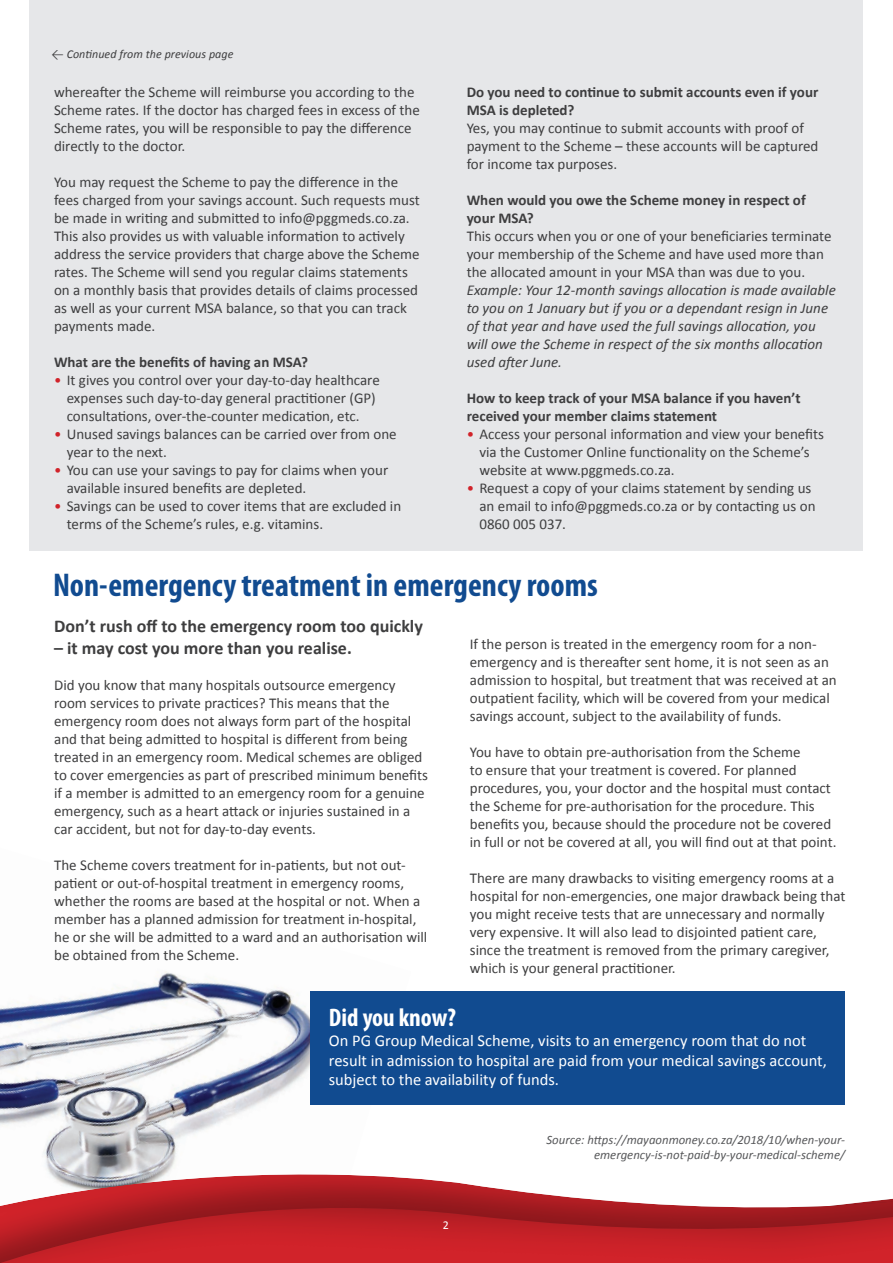
<style>
.page{position:relative;width:893px;height:1263px;background:#fff}
.page>*{position:absolute;margin:0;border:0;box-sizing:border-box;transform-origin:0 0}
.t1{font:700 condensed 33px "Myriad Pro";color:#114b90}
.t2{font:700 condensed 25.5px "Myriad Pro";color:#fff}
.t3{font:700 18px "Calibri";color:#3e3e3f}
.t4{font:16.5px/19.8px "Calibri";color:#fff}
.t5{font:15px/18px "Calibri";color:#3e3e3f}
.t6{font:700 15px/18px "Calibri";color:#3e3e3f}
.t7{font:italic 15px/18px "Calibri";color:#3e3e3f}
.t8{font:italic 12.75px/15.3px "Calibri";color:#57585a;text-align:right}
.t9{font:italic 12px "Calibri";letter-spacing:.005em;color:#3e3e3f}
.t10{font:12px "Calibri";color:#fff}
.s1{font-family:"DIN";font-style:normal}
.s2{color:#d1232a}
</style>
<div class="page">
<img style="left:0;top:971px;width:310px;height:200px">
<svg style="left:0;top:1171px;width:893px;height:92px"></svg>
<div style="left:29px;top:0;width:833px;height:551px;background:#e6e7e9"></div>
<div style="left:310px;top:991px;width:535px;height:114px;background:#114b90"></div>
<p class="t9" style="left:51px;top:47px;width:184px"><span class="s1">&lt;</span> Continued from the previous page</p>
<p class="t5" style="left:54px;top:82px;width:367px">whereafter the Scheme will reimburse you according to the Scheme rates. If the doctor has charged fees in excess of the Scheme rates, you will be responsible to pay the difference directly to the doctor.</p>
<p class="t5" style="left:54px;top:172px;width:367px">You may request the Scheme to pay the difference in the fees charged from your savings account. Such requests must be made in writing and submitted to info@pggmeds.co.za.<br>This also provides us with valuable information to actively address the service providers that charge above the Scheme rates. The Scheme will send you regular claims statements on a monthly basis that provides details of claims processed as well as your current MSA balance, so that you can track payments made.</p>
<p class="t6" style="left:54px;top:352px;width:256px">What are the benefits of having an MSA?</p>
<p class="t5" style="left:54px;top:370px;width:327px;text-align:center"><span class="s2">•</span> It gives you control over your day-to-day healthcare expenses such day-to-day general practitioner (GP) consultations, over-the-counter medication, etc.</p>
<p class="t5" style="left:67px;top:424px;width:331px;text-indent:-13px"><span class="s2">•</span> Unused savings balances can be carried over from one year to the next.</p>
<p class="t5" style="left:67px;top:460px;width:323px;text-indent:-13px"><span class="s2">•</span> You can use your savings to pay for claims when your available insured benefits are depleted.</p>
<p class="t5" style="left:67px;top:496px;width:336px;text-indent:-13px"><span class="s2">•</span> Savings can be used to cover items that are excluded in terms of the Scheme’s rules, e.g. vitamins.</p>
<p class="t6" style="left:467px;top:82px;width:353px">Do you need to continue to submit accounts even if your<br>MSA is depleted?</p>
<p class="t5" style="left:467px;top:118px;width:353px">Yes, you may continue to submit accounts with proof of payment to the Scheme – these accounts will be captured for income tax purposes.</p>
<p class="t6" style="left:467px;top:190px;width:341px">When would you owe the Scheme money in respect of your MSA?</p>
<p class="t5" style="left:467px;top:226px;width:366px">This occurs when you or one of your beneficiaries terminate your membership of the Scheme and have used more than the allocated amount in your MSA than was due to you.</p>
<p class="t7" style="left:467px;top:280px;width:371px">Example: Your 12-month savings allocation is made available to you on 1 January but if you or a dependant resign in June of that year and have used the full savings allocation, you will owe the Scheme in respect of the six months allocation used after June.</p>
<p class="t6" style="left:467px;top:388px;width:335px">How to keep track of your MSA balance if you haven’t received your member claims statement</p>
<p class="t5" style="left:479px;top:424px;width:346px;text-indent:-13px"><span class="s2">•</span> Access your personal information and view your benefits via the Customer Online functionality on the Scheme’s website at www.pggmeds.co.za.</p>
<p class="t5" style="left:479px;top:478px;width:338px;text-indent:-13px"><span class="s2">•</span> Request a copy of your claims statement by sending us an email to info@pggmeds.co.za or by contacting us on<br>0860 005 037.</p>
<h1 class="t1" style="left:53px;top:564px;width:546px">Non-emergency treatment in emergency rooms</h1>
<p class="t5" style="left:470px;top:634px;width:368px">If the person is treated in the emergency room for a non&shy;emergency and is thereafter sent home, it is not seen as an admission to hospital, but treatment that was received at an outpatient facility, which will be covered from your medical savings account, subject to the availability of funds.</p>
<p class="t5" style="left:470px;top:742px;width:368px">You have to obtain pre-authorisation from the Scheme<br>to ensure that your treatment is covered. For planned procedures, you, your doctor and the hospital must contact the Scheme for pre-authorisation for the procedure. This benefits you, because should the procedure not be covered in full or not be covered at all, you will find out at that point.</p>
<p class="t5" style="left:470px;top:868px;width:377px">There are many drawbacks to visiting emergency rooms at a hospital for non-emergencies, one major drawback being that you might receive tests that are unnecessary and normally very expensive. It will also lead to disjointed patient care, since the treatment is removed from the primary caregiver, which is your general practitioner.</p>
<h2 class="t2" style="left:329px;top:1001px;width:129px">Did you know?</h2>
<p class="t4" style="left:329px;top:1029px;width:499px">On PG Group Medical Scheme, visits to an emergency room that do not result in admission to hospital are paid from your medical savings account, subject to the availability of funds.</p>
<p class="t3" style="left:54px;top:615px;width:370px">Don’t rush off to the emergency room too quickly</p>
<p class="t3" style="left:54px;top:637px;width:299px">– it may cost you more than you realise.</p>
<p class="t5" style="left:54px;top:675px;width:375px">Did you know that many hospitals outsource emergency room services to private practices? This means that the emergency room does not always form part of the hospital and that being admitted to hospital is different from being treated in an emergency room. Medical schemes are obliged to cover emergencies as part of prescribed minimum benefits if a member is admitted to an emergency room for a genuine emergency, such as a heart attack or injuries sustained in a car accident, but not for day-to-day events.</p>
<p class="t5" style="left:54px;top:855px;width:375px">The Scheme covers treatment for in-patients, but not out&shy;patient or out-of-hospital treatment in emergency rooms, whether the rooms are based at the hospital or not. When a member has a planned admission for treatment in-hospital, he or she will be admitted to a ward and an authorisation will be obtained from the Scheme.</p>
<p class="t10" style="left:443px;top:1218px;width:8px">2</p>
<p class="t8" style="left:547px;top:1132px;width:300px">Source: https://mayaonmoney.co.za/2018/10/when-your&shy;emergency-is-not-paid-by-your-medical-scheme/</p>
</div>
